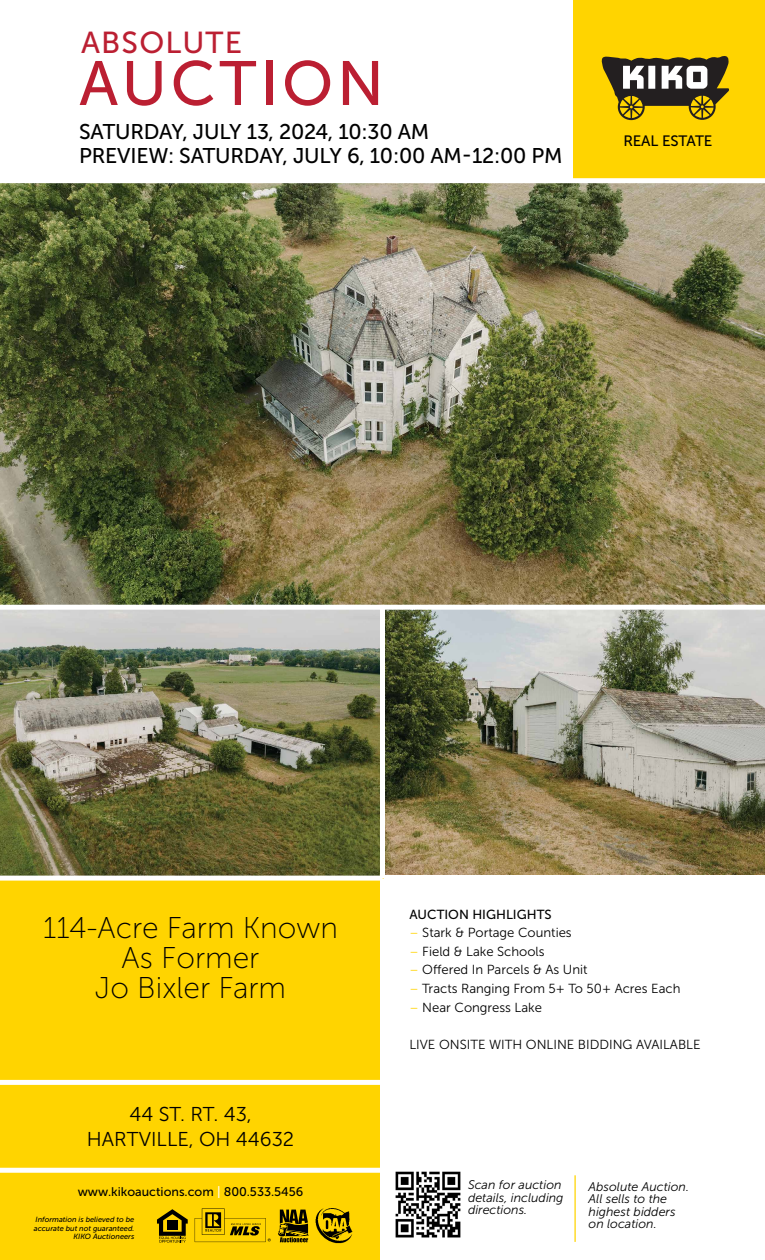
<style>
.page{position:relative;width:765px;height:1260px;background:#fff}
.page>*{position:absolute;margin:0;border:0;box-sizing:border-box;transform-origin:0 0}
.t1{font:62.38px "Museo Sans 500";letter-spacing:.06em;color:#bb1f32}
.t2{font:30.25px "Museo Sans 500";letter-spacing:.04em;color:#bb1f32}
.t3{font:30px/30px "Museo Sans 100";color:#000;text-align:center}
.t4{font:21.25px/23.8px "Museo Sans 500";letter-spacing:-.01em;color:#000}
.t5{font:20px/25px "Museo Sans 300";color:#000;text-align:center}
.t6{font:15px "Museo Sans 500";letter-spacing:-.01em;color:#000}
.t7{font:13.12px "Museo Sans 300";color:#000}
.t8{font:13.12px "Museo Sans 500";color:#000}
.t9{font:italic 12.5px/12.5px "Museo Sans 300";color:#000}
.t10{font:12.5px "Museo Sans 500";color:#000}
.t11{font:italic 7.5px/8.8px "Museo Sans 500";color:#000;text-align:right}
.s1{color:#fff}
.s2{color:#ffd400}
</style>
<div class="page">
<img style="left:0;top:610px;width:380px;height:266px">
<img style="left:385px;top:610px;width:380px;height:265px">
<img style="left:0;top:183px;width:765px;height:422px">
<div style="left:574px;top:0;width:191px;height:180px;background:#ffd400"></div>
<svg style="left:601px;top:56px;width:128px;height:64px"></svg>
<div style="left:0;top:178px;width:765px;height:5px;background:#fff"></div>
<div style="left:0;top:878px;width:384px;height:382px;background:#ffd400"></div>
<img style="left:395px;top:1171px;width:66px;height:67px">
<hr style="left:574px;top:1175px;width:2px;height:67px;background:#ffd400">
<div style="left:0;top:1168px;width:389px;height:5px;background:#fff"></div>
<div style="left:0;top:1080px;width:389px;height:5px;background:#fff"></div>
<svg style="left:278px;top:1210px;width:31px;height:32px"></svg>
<svg style="left:195px;top:1208px;width:76px;height:34px"></svg>
<svg style="left:157px;top:1209px;width:31px;height:34px"></svg>
<img style="left:316px;top:1208px;width:36px;height:36px">
<div style="left:0;top:876px;width:382px;height:5px;background:#fff"></div>
<div style="left:380px;top:878px;width:5px;height:382px;background:#fff"></div>
<h2 class="t2" style="left:81px;top:26px;width:163px">ABSOLUTE</h2>
<h1 class="t1" style="left:79px;top:49px;width:306px">AUCTION</h1>
<h3 class="t4" style="left:79px;top:120px;width:485px">SATURDAY, JULY 13, 2024, 10:30 AM<br>PREVIEW: SATURDAY, JULY 6, 10:00 AM-12:00 PM</h3>
<p class="t6" style="left:623px;top:133px;width:91px">REAL ESTATE</p>
<h3 class="t3" style="left:43px;top:913px;width:296px">114-Acre Farm Known<br>As Former<br>Jo Bixler Farm</h3>
<h3 class="t5" style="left:87px;top:1102px;width:209px">44 ST. RT. 43,<br>HARTVILLE, OH 44632</h3>
<p class="t10" style="left:78px;top:1185px;width:227px">www.kikoauctions.com <span class="s1">|</span> 800.533.5456</p>
<p class="t11" style="left:34px;top:1215px;width:102px">Information is believed to be accurate but not guaranteed.<br>KIKO Auctioneers</p>
<p class="t8" style="left:410px;top:907px;width:144px">AUCTION HIGHLIGHTS</p>
<p class="t7" style="left:410px;top:926px;width:164px"><span class="s2">–</span> Stark &amp; Portage Counties</p>
<p class="t7" style="left:410px;top:944px;width:137px"><span class="s2">–</span> Field &amp; Lake Schools</p>
<p class="t7" style="left:410px;top:963px;width:180px"><span class="s2">–</span> Offered In Parcels &amp; As Unit</p>
<p class="t7" style="left:410px;top:981px;width:272px"><span class="s2">–</span> Tracts Ranging From 5+ To 50+ Acres Each</p>
<p class="t7" style="left:410px;top:1000px;width:134px"><span class="s2">–</span> Near Congress Lake</p>
<p class="t7" style="left:410px;top:1037px;width:293px">LIVE ONSITE WITH ONLINE BIDDING AVAILABLE</p>
<p class="t9" style="left:468px;top:1179px;width:97px">Scan for auction details, including directions.</p>
<p class="t9" style="left:589px;top:1180px;width:102px">Absolute Auction.<br>All sells to the highest bidders on location.</p>
</div>
